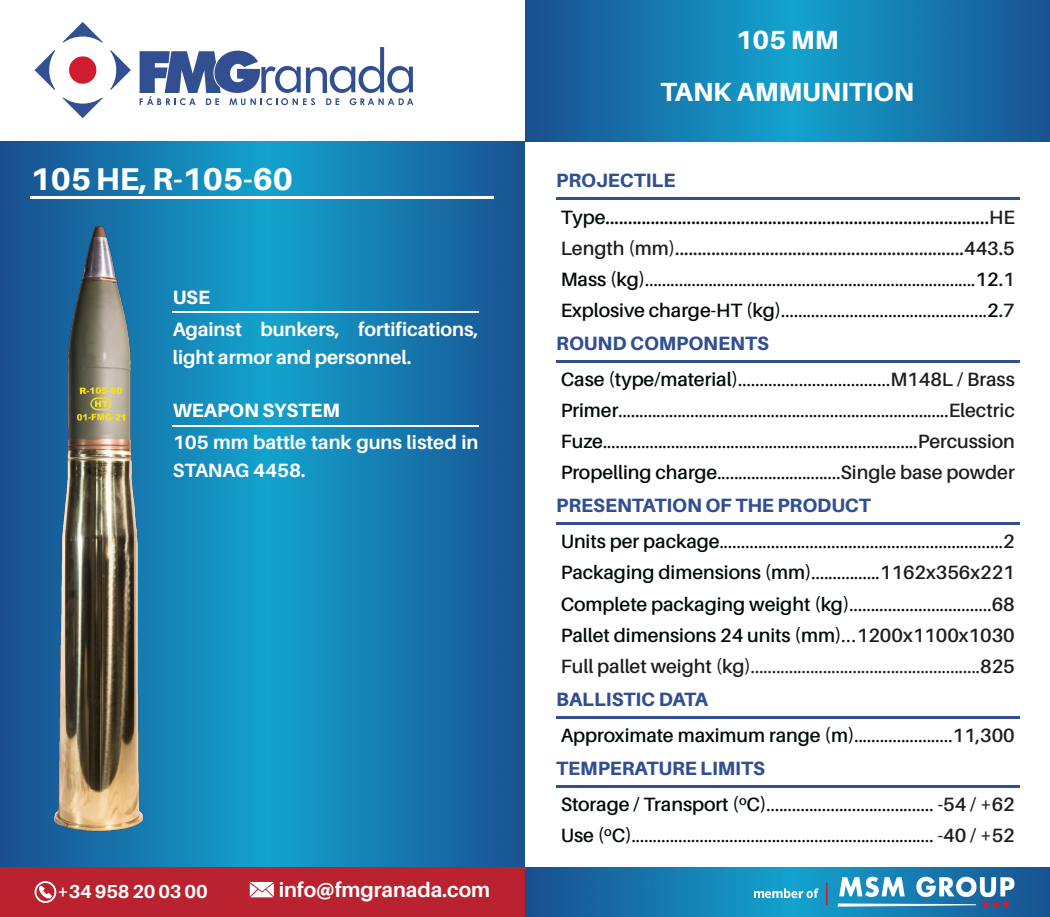
<style>
.page{position:relative;width:1050px;height:917px;background:#fff}
.page>*{position:absolute;margin:0;border:0;box-sizing:border-box;transform-origin:0 0}
.t1{font:800 31.5px "Aileron";color:#fff}
.t2{font:800 26.25px/51.6px "Aileron";color:#fff;text-align:center}
.t3{font:700 20.74px "Aileron";letter-spacing:-.005em;color:#fff}
.t4{font:19.25px/31.1px "Aileron";color:#020909}
.t5{font:600 19.25px/31.1px "Aileron";color:#020909}
.t6{font:700 19.25px/28px "Aileron";color:#fff}
.t7{font:800 19.25px "Aileron";letter-spacing:-.005em;color:#fff}
.t8{font:700 18.72px "Aileron";letter-spacing:-.01em;color:#fff}
.s1{font-weight:800;color:#314f91}
.s2{color:#1d1d1b}
.s3{font-weight:600;color:#1d1d1b}
.s4{font-weight:600}
.s5{font-weight:400}
.s6{font-weight:400;color:#1d1d1b}
</style>
<div class="page">
<img style="left:0;top:142px;width:525px;height:724px">
<img style="left:525px;top:0;width:525px;height:142px">
<img style="left:525px;top:867px;width:525px;height:49px">
<div style="left:0;top:866px;width:525px;height:50px;background:#ba222f"></div>
<svg style="left:250px;top:882px;width:24px;height:14px"></svg>
<svg style="left:39px;top:885px;width:12px;height:12px"></svg>
<div style="left:35px;top:880px;width:21px;height:22px;border:2px solid #fff;border-radius:50%"></div>
<svg style="left:837px;top:876px;width:177px;height:30px"></svg>
<hr style="left:826px;top:882px;width:2px;height:22px;background:#cf1c30">
<svg style="left:754px;top:888px;width:64px;height:9px"></svg>
<svg style="left:35px;top:22px;width:96px;height:96px"></svg>
<svg style="left:140px;top:47px;width:273px;height:58px"></svg>
<img style="left:46px;top:222px;width:105px;height:612px">
<svg style="left:77px;top:387px;width:48px;height:33px;background:#aea563"></svg>
<hr style="left:173px;top:311px;width:306px;height:2px;background:#fff">
<hr style="left:173px;top:425px;width:306px;height:1px;background:#fff">
<hr style="left:31px;top:196px;width:463px;height:3px;background:#fff">
<hr style="left:556px;top:197px;width:464px;height:3px;background:#314f91">
<hr style="left:556px;top:360px;width:464px;height:2px;background:#314f91">
<hr style="left:556px;top:522px;width:464px;height:2px;background:#314f91">
<hr style="left:556px;top:715px;width:464px;height:3px;background:#314f91">
<hr style="left:556px;top:784px;width:464px;height:3px;background:#314f91">
<h2 class="t2" style="left:660px;top:14px;width:255px">105 MM<br>TANK AMMUNITION</h2>
<h1 class="t1" style="left:31px;top:159px;width:264px">105 HE, R-105-60</h1>
<p class="t5" style="left:556px;top:162px;width:460px;line-height:36.1px"><span class="s1">PROJECTILE<br></span>Type.....................................................................................<span class="s2">HE</span></p>
<p class="t4" style="left:561px;top:232px;width:456px;text-align:justify"><span class="s3">Length (mm)................................................................443.5<br></span><span class="s4">Mass (kg)</span>..............................................................................<span class="s4">12</span><span class="s3">.1<br></span><span class="s4">Explosive charge-HT (kg)</span>................................................<span class="s4">2</span><span class="s3">.7</span></p>
<p class="t4" style="left:556px;top:324px;width:460px;line-height:36.1px"><span class="s1">ROUND COMPONENTS<br></span><span class="s4">Case (type/material)</span>...................................<span class="s3">M148L / Brass</span></p>
<p class="t4" style="left:561px;top:394px;width:456px;text-align:justify"><span class="s4">Primer</span>..............................................................................<span class="s3">Electric </span><span class="s4">Fuze</span>..........................................................................<span class="s3">Percussion </span><span class="s4">Propelling charge</span>.............................<span class="s3">Single base powder</span></p>
<p class="t4" style="left:556px;top:486px;width:460px;line-height:36.1px"><span class="s1">PRESENTATION OF THE PRODUCT<br></span><span class="s4">Units per package</span>..................................................................<span class="s3">2</span></p>
<p class="t5" style="left:561px;top:556px;width:456px;text-align:justify">Packaging dimensions (mm)<span class="s5">................</span><span class="s2">1162x356x221<br></span>Complete packaging weight (kg)<span class="s5">.................................</span><span class="s2">68<br></span>Pallet dimensions 24 units (mm)<span class="s5">...</span><span class="s2">1200x1100x1030<br>Full pallet weight (kg)</span><span class="s6">......................................................</span><span class="s2">825</span></p>
<p class="t5" style="left:556px;top:680px;width:460px;line-height:36.1px"><span class="s1">BALLISTIC DATA<br></span>Approximate maximum range (m)<span class="s5">.......................</span><span class="s2">11,300</span></p>
<p class="t4" style="left:556px;top:749px;width:460px;line-height:36.1px"><span class="s1">TEMPERATURE LIMITS<br></span><span class="s4">Storage / Transport (</span><sup>o</sup><span class="s4">C)</span>....................................... <span class="s3">-54 / +62</span></p>
<p class="t4" style="left:561px;top:819px;width:456px"><span class="s4">Use (</span><sup>o</sup><span class="s4">C)</span>....................................................................... <span class="s3">-40 / +52</span></p>
<p class="t7" style="left:173px;top:285px;width:39px">USE</p>
<p class="t6" style="left:173px;top:315px;width:307px">Against bunkers, fortifications, light armor and personnel.</p>
<p class="t7" style="left:173px;top:398px;width:169px">WEAPON SYSTEM</p>
<p class="t6" style="left:173px;top:427px;width:307px">105 mm battle tank guns listed in<br>STANAG 4458.</p>
<p class="t8" style="left:57px;top:879px;width:152px">+34 958 20 03 00</p>
<p class="t3" style="left:279px;top:876px;width:213px">info@fmgranada.com</p>
</div>
